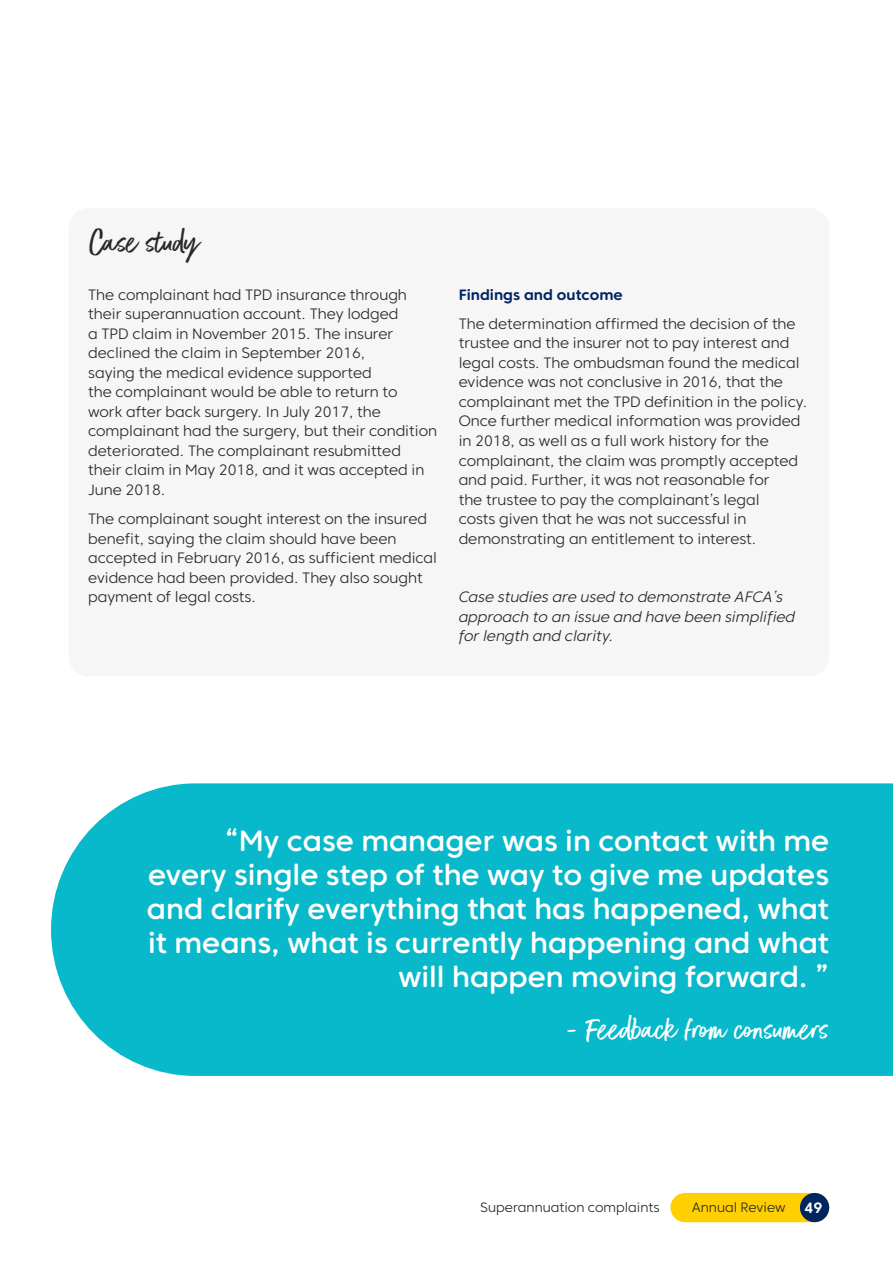
<style>
.page{position:relative;width:893px;height:1263px;background:#fff}
.page>*{position:absolute;margin:0;border:0;box-sizing:border-box;transform-origin:0 0}
.t1{font:36.6px "Better Times";color:#fff}
.t2{font:36.6px "Better Times";color:#292829}
.t3{font:500 29.25px/34.2px "Core Sans CR 55";color:#fff;text-align:right}
.t4{font:300 15px/19.5px "Core Sans CR 35";color:#292829}
.t5{font:15px/19.5px "Core Sans CR 35 Light It";color:#292829}
.t6{font:700 15px "Core Sans CR 65";color:#002561}
.t7{font:700 15px "Core Sans CR 65";color:#fff}
.t8{font:300 13.5px "Core Sans CR 35";color:#292829}
</style>
<div class="page">
<div style="left:69px;top:208px;width:760px;height:468px;background:#f6f6f6;border-radius:20px"></div>
<div style="left:51px;top:783px;width:842px;height:293px;background:#07b9ca"></div>
<div style="left:670px;top:1193px;width:159px;height:29px;background:#ffcf01;border-radius:15px"></div>
<div style="left:800px;top:1193px;width:29px;height:29px;background:#002561;border-radius:50%"></div>
<h1 class="t2" style="left:88px;top:222px;width:113px">Case study</h1>
<p class="t4" style="left:88px;top:285px;width:350px">The complainant had TPD insurance through their superannuation account. They lodged<br>a TPD claim in November 2015. The insurer declined the claim in September 2016,<br>saying the medical evidence supported<br>the complainant would be able to return to<br>work after back surgery. In July 2017, the complainant had the surgery, but their condition deteriorated. The complainant resubmitted their claim in May 2018, and it was accepted in June 2018.</p>
<p class="t4" style="left:88px;top:509px;width:350px">The complainant sought interest on the insured benefit, saying the claim should have been accepted in February 2016, as sufficient medical evidence had been provided. They also sought payment of legal costs.</p>
<p class="t6" style="left:459px;top:285px;width:166px">Findings and outcome</p>
<p class="t4" style="left:459px;top:314px;width:350px">The determination affirmed the decision of the trustee and the insurer not to pay interest and legal costs. The ombudsman found the medical evidence was not conclusive in 2016, that the complainant met the TPD definition in the policy.<br>Once further medical information was provided in 2018, as well as a full work history for the complainant, the claim was promptly accepted and paid. Further, it was not reasonable for<br>the trustee to pay the complainant’s legal<br>costs given that he was not successful in demonstrating an entitlement to interest.</p>
<p class="t5" style="left:459px;top:587px;width:338px">Case studies are used to demonstrate AFCA’s approach to an issue and have been simplified for length and clarity.</p>
<h2 class="t3" style="left:147px;top:823px;width:684px">“My case manager was in contact with me every single step of the way to give me updates and clarify everything that has happened, what it means, what is currently happening and what will happen moving forward. ”</h2>
<h1 class="t1" style="left:566px;top:1009px;width:264px">- Feedback from consumers</h1>
<p class="t8" style="left:480px;top:1199px;width:181px">Superannuation complaints</p>
<p class="t8" style="left:692px;top:1199px;width:95px">Annual Review</p>
<p class="t7" style="left:804px;top:1198px;width:20px">49</p>
</div>
